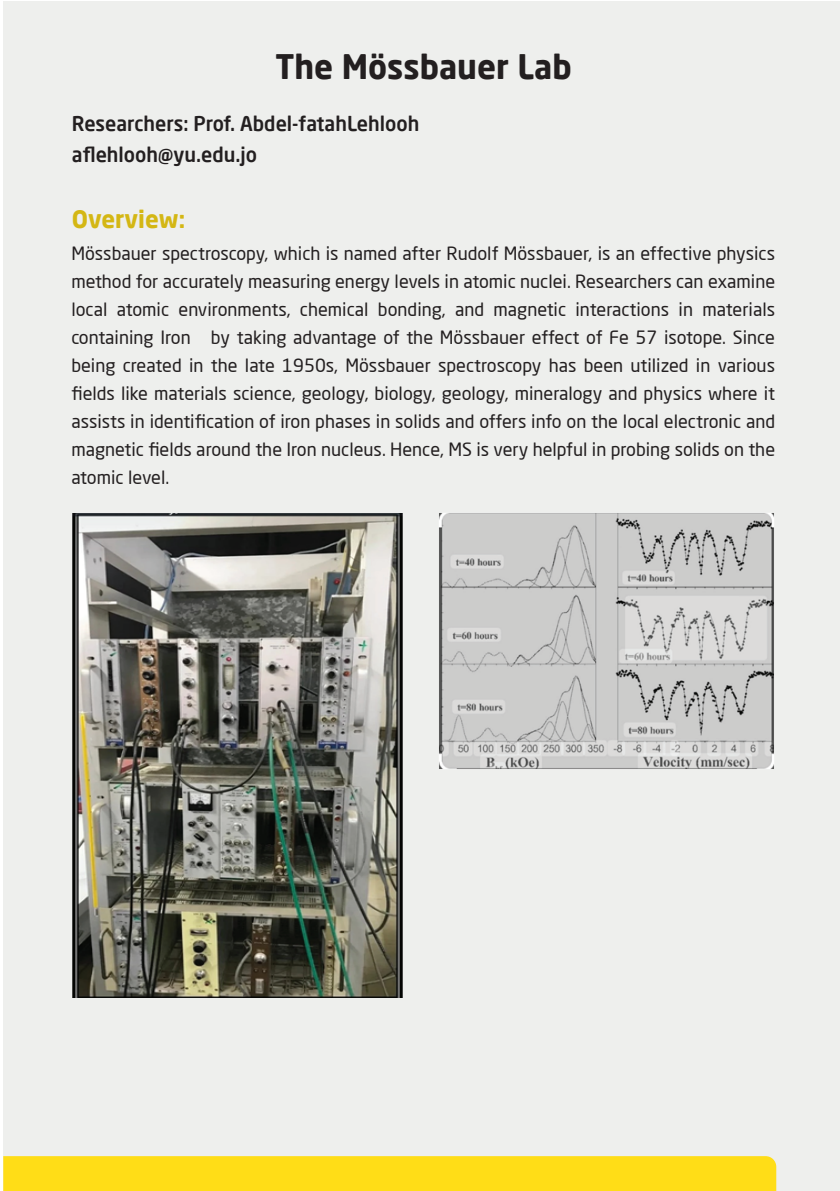
<style>
.page{position:relative;width:840px;height:1191px;background:#fff}
.page>*{position:absolute;margin:0;border:0;box-sizing:border-box;transform-origin:0 0}
.t1{font:700 33.2px "Neo Sans W23";color:#231f20}
.t2{font:700 24px "Neo Sans W23";color:#d4b714}
.t3{font:500 20.2px/30.6px "Neo Sans W23";color:#231f20}
.t4{font:18px/28px "Neo Sans W23";color:#231f20;text-align:justify}
</style>
<div class="page">
<div style="left:3px;top:2px;width:836px;height:1189px;background:#eeefed"></div>
<div style="left:3px;top:1156px;width:772px;height:35px;background:#ffdd17"></div>
<img style="left:72px;top:513px;width:331px;height:485px">
<img style="left:439px;top:513px;width:335px;height:256px">
<h1 class="t1" style="left:275px;top:41px;width:297px">The Mössbauer Lab</h1>
<p class="t3" style="left:72px;top:109px;width:349px">Researchers: Prof. Abdel-fatahLehlooh aflehlooh@yu.edu.jo</p>
<h2 class="t2" style="left:72px;top:200px;width:115px">Overview:</h2>
<p class="t4" style="left:71px;top:239px;width:705px">Mössbauer spectroscopy, which is named after Rudolf Mössbauer, is an effective physics method for accurately measuring energy levels in atomic nuclei. Researchers can examine local atomic environments, chemical bonding, and magnetic interactions in materials containing Iron by taking advantage of the Mössbauer effect of Fe 57 isotope. Since being created in the late 1950s, Mössbauer spectroscopy has been utilized in various fields like materials science, geology, biology, geology, mineralogy and physics where it assists in identification of iron phases in solids and offers info on the local electronic and magnetic fields around the Iron nucleus. Hence, MS is very helpful in probing solids on the atomic level.</p>
</div>
